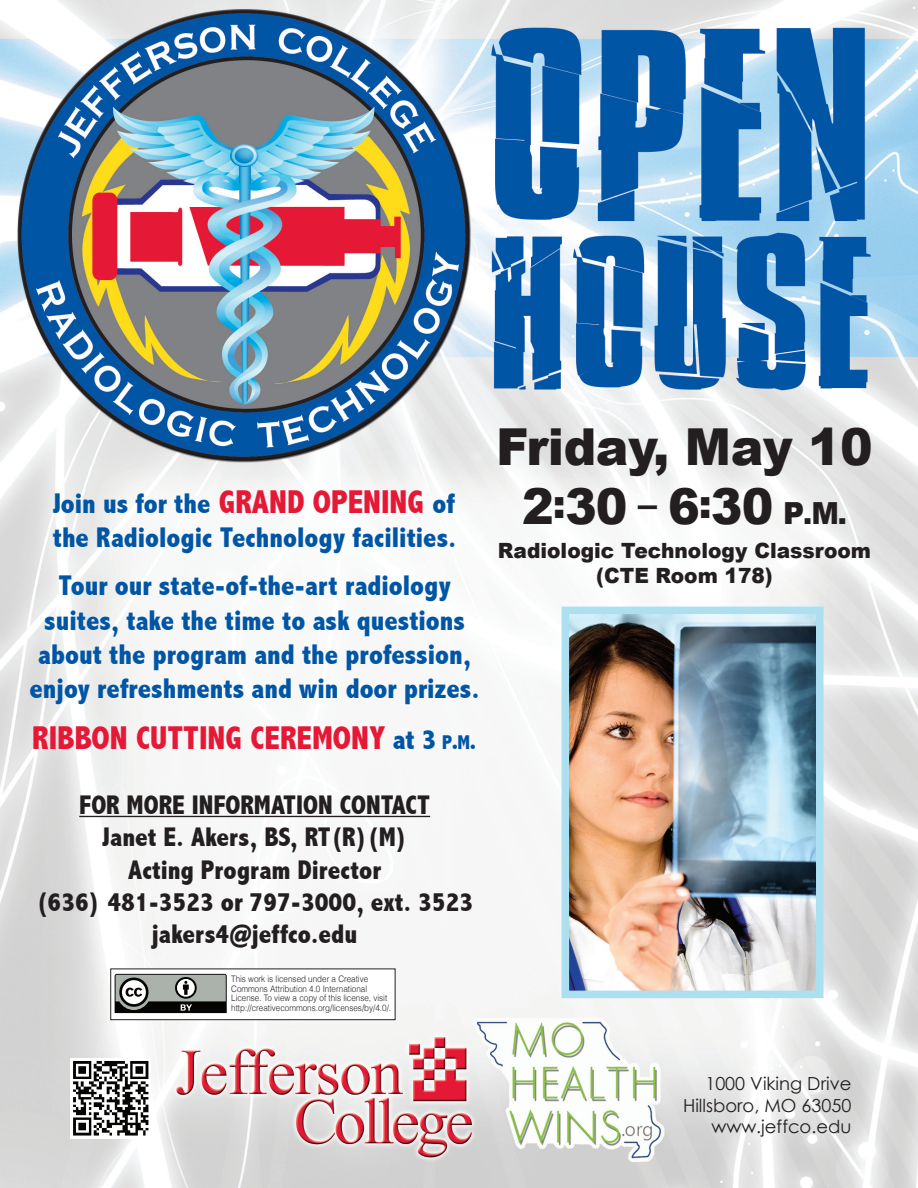
<style>
.page{position:relative;width:918px;height:1188px;background:#fff}
.page>*{position:absolute;margin:0;border:0;box-sizing:border-box;transform-origin:0 0}
.t1{font:900 51px "Arial";letter-spacing:-.01em;color:#231f20;scale:.96 1}
.t2{font:900 49.5px "Arial";color:#231f20;scale:.96 1}
.t3{font:800 condensed 33px "Abadi";color:#e51836}
.t4{font:800 condensed 28.5px "Abadi";color:#0155a5}
.t5{font:800 condensed 27px "Abadi";color:#231f20}
.t6{font:900 21px "Arial";color:#231f20;scale:.96 1}
.t7{font:18px "Century Gothic";color:#231f20}
.t8{font:300 9px/9.8px "Helvetica";color:#231f20;scale:.9 1}
.s1{font-size:33px;color:#e51836}
.s2{font-size:28.5px;color:#0155a5}
.s3{font-size:19.95px;color:#0155a5}
.s4{font-size:40.5px}
.s5{font-size:30.45px}
.s6{font-size:28.5px}
</style>
<div class="page">
<img style="left:0;top:0;width:918px;height:1188px">
<img style="left:571px;top:616px;width:244px;height:373px">
<div style="left:562px;top:607px;width:262px;height:391px;border:8px solid #acdfef"></div>
<hr style="left:79px;top:816px;width:351px;height:1px;background:#231f20">
<img style="left:70px;top:1058px;width:80px;height:81px">
<div style="left:111px;top:969px;width:284px;height:51px;background:#fff"></div>
<div style="left:110px;top:969px;width:286px;height:51px;border:1px solid #231f20"></div>
<svg style="left:115px;top:974px;width:112px;height:40px;background:#787c78"></svg>
<p class="t4" style="left:53px;top:487px;width:404px">Join us for the <span class="s1">GRAND OPENING</span> of</p>
<p class="t4" style="left:53px;top:521px;width:405px">the Radiologic Technology facilities.</p>
<p class="t4" style="left:58px;top:569px;width:394px">Tour our state-of-the-art radiology</p>
<p class="t4" style="left:44px;top:604px;width:422px">suites, take the time to ask questions</p>
<p class="t4" style="left:38px;top:638px;width:435px">about the program and the profession,</p>
<p class="t4" style="left:30px;top:672px;width:452px">enjoy refreshments and win door prizes.</p>
<p class="t3" style="left:32px;top:719px;width:447px">RIBBON CUTTING CEREMONY <span class="s2">at 3</span> <span class="s3">p</span><span class="s2">.</span><span class="s3">m</span><span class="s2">.</span></p>
<p class="t5" style="left:79px;top:789px;width:352px">FOR MORE INFORMATION CONTACT</p>
<p class="t5" style="left:102px;top:822px;width:307px">Janet E. Akers, BS, RT(R)(M)</p>
<p class="t5" style="left:128px;top:854px;width:254px">Acting Program Director</p>
<p class="t5" style="left:36px;top:886px;width:439px">(636) 481-3523 or 797-3000, ext. 3523</p>
<p class="t5" style="left:152px;top:919px;width:207px">jakers4@jeffco.edu</p>
<p class="t8" style="left:231px;top:973px;width:179px">This work is licensed under a Creative Commons Attribution 4.0 International License. To view a copy of this license, visit http://creativecommons.org/licenses/by/4.0/.</p>
<p class="t1" style="left:496px;top:410px;width:394px">Friday, May 10</p>
<p class="t2" style="left:522px;top:471px;width:340px">2<span class="s4">:</span>30 <sup>–</sup> 6<span class="s4">:</span>30 <span class="s5">p</span><span class="s6">.</span><span class="s5">m</span><span class="s6">.</span></p>
<p class="t6" style="left:498px;top:535px;width:390px">Radiologic Technology Classroom</p>
<p class="t6" style="left:596px;top:560px;width:185px">(CTE Room 178)</p>
<p class="t7" style="left:705px;top:1072px;width:148px">1000 Viking Drive</p>
<p class="t7" style="left:683px;top:1094px;width:170px">Hillsboro, MO 63050</p>
<p class="t7" style="left:711px;top:1116px;width:141px">www.jeffco.edu</p>
</div>
